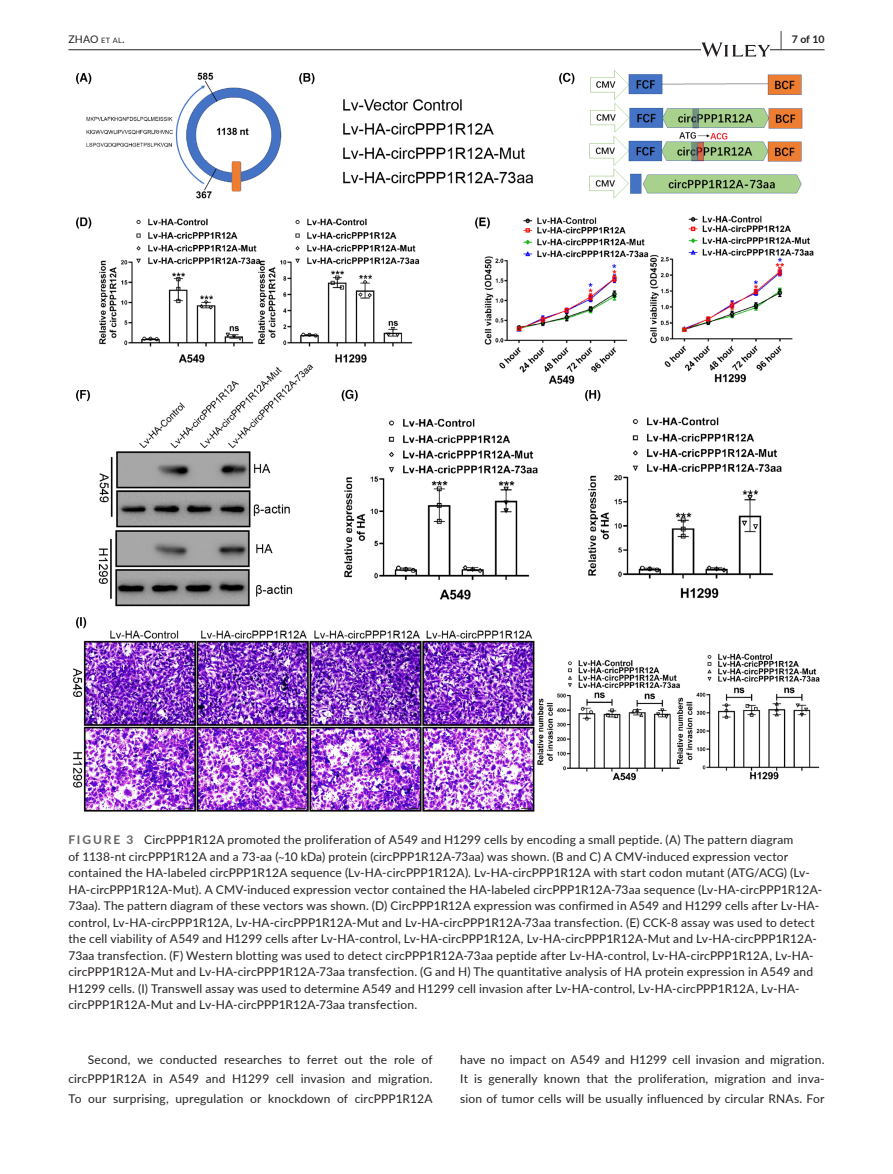
<style>
.page{position:relative;width:893px;height:1174px;background:#fff}
.page>*{position:absolute;margin:0;border:0;box-sizing:border-box;transform-origin:0 0}
.t1{font:12px/16.5px "Lato";letter-spacing:.01em;color:#231f20;text-align:justify}
.t2{font:10.5px "Lato";color:#231f20}
.t3{font:700 10.5px "Lato";color:#231f20}
.s1{font-size:7.35px}
.s2{font-size:19.5px}
.s3{font-weight:700;color:#636366}
.s4{font-family:"STIX"}
</style>
<div class="page">
<hr style="left:68px;top:49px;width:756px;height:1px;background:#231f20">
<svg style="left:701px;top:42px;width:69px;height:15px"></svg>
<img style="left:73px;top:70px;width:747px;height:742px">
<p class="t2" style="left:68px;top:31px;width:58px">ZHAO <span class="s1">et al</span>.</p>
<p class="t3" style="left:780px;top:31px;width:46px"><span class="s2">|</span> 7 of 10</p>
<p class="t1" style="left:68px;top:831px;width:755px;text-align:left"><span class="s3">FIGURE 3</span> CircPPP1R12A promoted the proliferation of A549 and H1299 cells by encoding a small peptide. (A) The pattern diagram<br>of 1138-nt circPPP1R12A and a 73-aa (<span class="s4">~</span>10 kDa) protein (circPPP1R12A-73aa) was shown. (B and C) A CMV-induced expression vector contained the HA-labeled circPPP1R12A sequence (Lv-HA-circPPP1R12A). Lv-HA-circPPP1R12A with start codon mutant (ATG/ACG) (Lv-HA-circPPP1R12A-Mut). A CMV-induced expression vector contained the HA-labeled circPPP1R12A-73aa sequence (Lv-HA-circPPP1R12A-73aa). The pattern diagram of these vectors was shown. (D) CircPPP1R12A expression was confirmed in A549 and H1299 cells after Lv-HA&shy;control, Lv-HA-circPPP1R12A, Lv-HA-circPPP1R12A-Mut and Lv-HA-circPPP1R12A-73aa transfection. (E) CCK-8 assay was used to detect the cell viability of A549 and H1299 cells after Lv-HA-control, Lv-HA-circPPP1R12A, Lv-HA-circPPP1R12A-Mut and Lv-HA-circPPP1R12A-73aa transfection. (F) Western blotting was used to detect circPPP1R12A-73aa peptide after Lv-HA-control, Lv-HA-circPPP1R12A, Lv-HA&shy;circPPP1R12A-Mut and Lv-HA-circPPP1R12A-73aa transfection. (G and H) The quantitative analysis of HA protein expression in A549 and H1299 cells. (I) Transwell assay was used to determine A549 and H1299 cell invasion after Lv-HA-control, Lv-HA-circPPP1R12A, Lv-HA&shy;circPPP1R12A-Mut and Lv-HA-circPPP1R12A-73aa transfection.</p>
<p class="t1" style="left:68px;top:1049px;width:366px;line-height:19.5px;text-indent:20px">Second, we conducted researches to ferret out the role of circPPP1R12A in A549 and H1299 cell invasion and migration.<br>To our surprising, upregulation or knockdown of circPPP1R12A</p>
<p class="t1" style="left:460px;top:1049px;width:366px;line-height:19.5px">have no impact on A549 and H1299 cell invasion and migration.<br>It is generally known that the proliferation, migration and inva&shy;sion of tumor cells will be usually influenced by circular RNAs. For</p>
</div>
